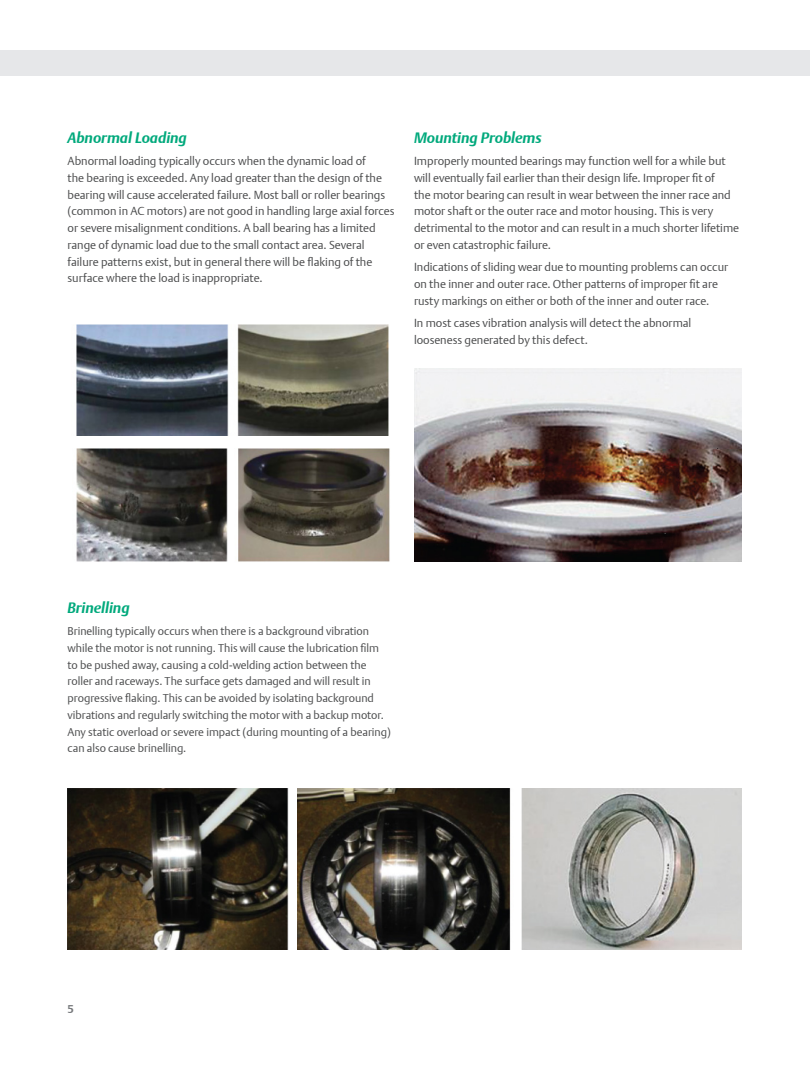
<style>
.page{position:relative;width:810px;height:1080px;background:#fff}
.page>*{position:absolute;margin:0;border:0;box-sizing:border-box;transform-origin:0 0}
.Body_Text{font:italic 700 15px "DTL Argo T";color:#00a97c}
.Body_Text-2{font:11.62px/16.8px "DTL Argo T Light";color:#4b4c4d}
.Body_Text-3{font:11.25px/16.8px "DTL Argo T Light";color:#4b4c4d}
.t1{font:700 11.25px "DTL Argo T";color:#76787b}
</style>
<div class="page">
<div style="left:0;top:50px;width:810px;height:26px;background:#e6e7e9"></div>
<img style="left:76px;top:324px;width:313px;height:112px">
<img style="left:76px;top:448px;width:314px;height:114px">
<img style="left:414px;top:369px;width:328px;height:192px">
<img style="left:68px;top:788px;width:220px;height:162px">
<img style="left:297px;top:788px;width:214px;height:162px">
<img style="left:521px;top:788px;width:221px;height:162px">
<p class="Body_Text" style="left:68px;top:128px;width:121px">Abnormal Loading</p>
<p class="Body_Text-2" style="left:68px;top:152px;width:329px">Abnormal loading typically occurs when the dynamic load of<br>the bearing is exceeded. Any load greater than the design of the bearing will cause accelerated failure. Most ball or roller bearings (common in AC motors) are not good in handling large axial forces or severe misalignment conditions. A ball bearing has a limited range of dynamic load due to the small contact area. Several failure patterns exist, but in general there will be flaking of the surface where the load is inappropriate.</p>
<p class="Body_Text" style="left:414px;top:128px;width:129px">Mounting Problems</p>
<p class="Body_Text-2" style="left:414px;top:152px;width:327px">Improperly mounted bearings may function well for a while but will eventually fail earlier than their design life. Improper fit of<br>the motor bearing can result in wear between the inner race and motor shaft or the outer race and motor housing. This is very detrimental to the motor and can result in a much shorter lifetime or even catastrophic failure.</p>
<p class="Body_Text-2" style="left:414px;top:259px;width:316px">Indications of sliding wear due to mounting problems can occur on the inner and outer race. Other patterns of improper fit are rusty markings on either or both of the inner and outer race.</p>
<p class="Body_Text-2" style="left:414px;top:314px;width:279px">In most cases vibration analysis will detect the abnormal looseness generated by this defect.</p>
<p class="Body_Text" style="left:68px;top:599px;width:64px">Brinelling</p>
<p class="Body_Text-3" style="left:68px;top:623px;width:325px">Brinelling typically occurs when there is a background vibration while the motor is not running. This will cause the lubrication film to be pushed away, causing a cold-welding action between the roller and raceways. The surface gets damaged and will result in progressive flaking. This can be avoided by isolating background vibrations and regularly switching the motor with a backup motor.<br>Any static overload or severe impact (during mounting of a bearing) can also cause brinelling.</p>
<p class="t1" style="left:68px;top:1002px;width:8px">5</p>
</div>
